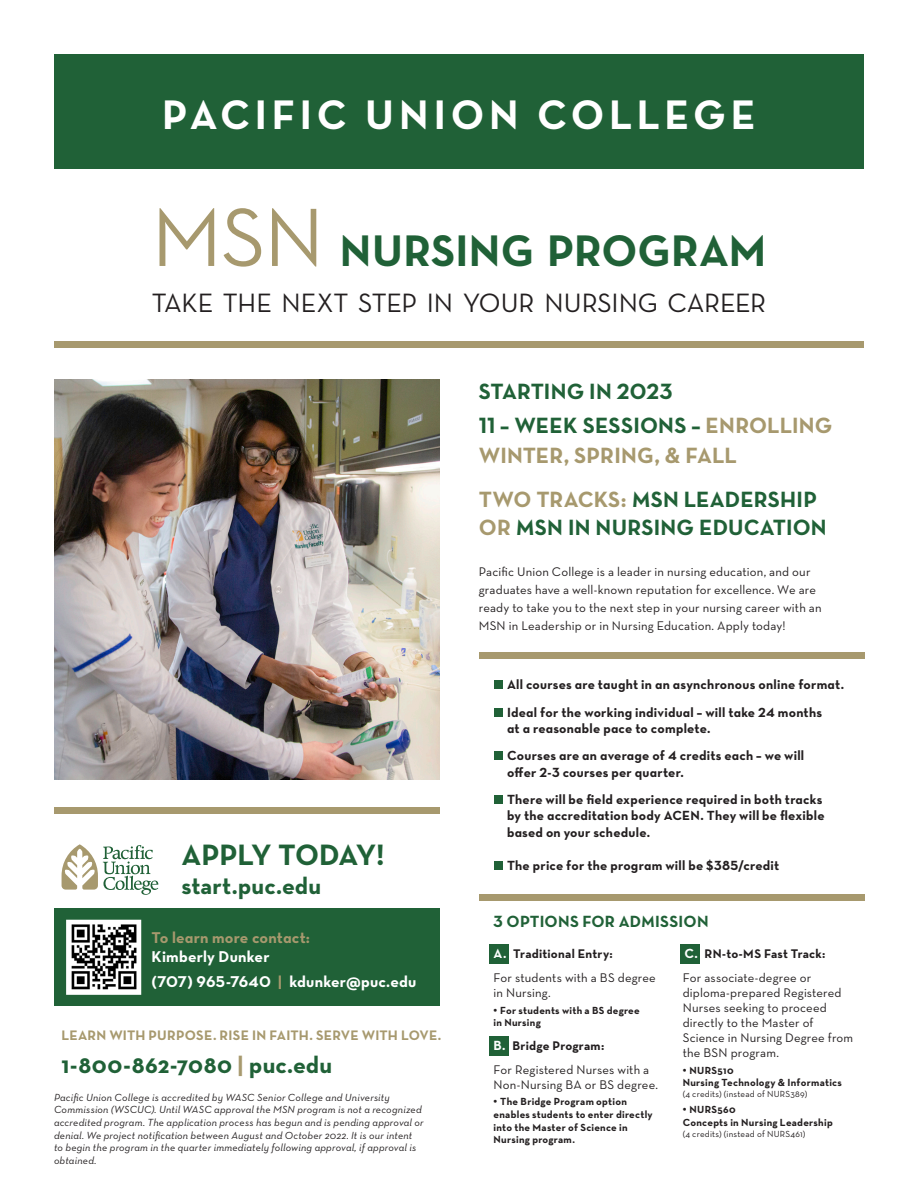
<style>
.page{position:relative;width:918px;height:1188px;background:#fff}
.page>*{position:absolute;margin:0;border:0;box-sizing:border-box;transform-origin:0 0}
._12pt_Paragraph{font:700 45px "Neutra Text";letter-spacing:.005em;color:#206137}
._12pt_Paragraph-2{font:42px "Neutra Text Bold Alt";letter-spacing:.11em;color:#fff}
._12pt_Paragraph-3{font:700 30px "Neutra Text";letter-spacing:-.015em;color:#206137}
._12pt_Paragraph-4{font:27px "Neutra Text";letter-spacing:-.01em;color:#231f20}
._12pt_Paragraph-5{font:700 24px "Neutra Text";letter-spacing:.005em;color:#206137}
._12pt_Paragraph-6{font:22.5px/28.5px "Neutra Text Bold Alt";letter-spacing:.01em;color:#206137}
._12pt_Paragraph-7{font:700 22.5px "Neutra Text";letter-spacing:.005em;color:#a7996e}
._12pt_Paragraph-8{font:16.5px "Neutra Text Bold Alt";letter-spacing:.015em;color:#206137}
._12pt_Paragraph-9{font:15.9px "Neutra Text Bold Alt";letter-spacing:.01em;color:#fff}
._12pt_Paragraph-10{font:15.9px "Neutra Text Bold Alt";letter-spacing:.01em;color:#a7996e}
._12pt_Paragraph-11{font:700 14.1px "Neutra Text";letter-spacing:.015em;color:#a7996e}
._12pt_Paragraph-12{font:13.5px/16.2px "Neutra Text Bold Alt";letter-spacing:.015em;color:#231f20}
._12pt_Paragraph-13{font:12.75px/15px "Neutra Text";letter-spacing:.015em;color:#231f20}
._12pt_Paragraph-14{font:700 12.75px "Neutra Text";letter-spacing:.015em;color:#231f20}
._12pt_Paragraph-15{font:italic 10.5px/12.6px "Neutra Text";letter-spacing:.02em;color:#231f20}
._12pt_Paragraph-16{font:700 10.5px/12.6px "Neutra Text";letter-spacing:.025em;color:#231f20}
._12pt_Paragraph-17{font:9px "Neutra Text";letter-spacing:.025em;color:#231f20}
.s1{font-weight:400;font-size:84px;color:#a7996e}
.s2{color:#a7996e}
.s3{font-family:"Neutra Text";font-weight:700;color:#a7996e}
.s4{font-family:"Neutra Text Bold Alt";font-weight:400;font-size:13.5px;color:#fff}
.s5{font-family:"Neutra Text Bold Alt";font-weight:400;font-size:13.5px}
</style>
<div class="page">
<div style="left:489px;top:1036px;width:20px;height:20px;background:#206137"></div>
<div style="left:680px;top:945px;width:20px;height:19px;background:#206137"></div>
<div style="left:489px;top:945px;width:20px;height:19px;background:#206137"></div>
<img style="left:54px;top:380px;width:386px;height:400px">
<div style="left:494px;top:680px;width:9px;height:9px;background:#206137"></div>
<div style="left:494px;top:708px;width:9px;height:9px;background:#206137"></div>
<div style="left:494px;top:751px;width:9px;height:9px;background:#206137"></div>
<div style="left:494px;top:795px;width:9px;height:9px;background:#206137"></div>
<div style="left:494px;top:861px;width:9px;height:9px;background:#206137"></div>
<svg style="left:62px;top:844px;width:96px;height:51px"></svg>
<div style="left:54px;top:341px;width:810px;height:6px;background:#a7996e"></div>
<div style="left:54px;top:908px;width:386px;height:98px;background:#206137"></div>
<svg style="left:66px;top:919px;width:76px;height:76px;background:#959796"></svg>
<div style="left:54px;top:808px;width:386px;height:6px;background:#a7996e"></div>
<div style="left:479px;top:652px;width:385px;height:6px;background:#a7996e"></div>
<div style="left:54px;top:54px;width:810px;height:114px;background:#206137"></div>
<div style="left:479px;top:895px;width:385px;height:6px;background:#a7996e"></div>
<p class="_12pt_Paragraph-2" style="left:162px;top:88px;width:595px">PACIFIC UNION COLLEGE</p>
<p class="_12pt_Paragraph" style="left:152px;top:223px;width:616px"><span class="s1">MSN</span> NURSING PROGRAM</p>
<p class="_12pt_Paragraph-4" style="left:152px;top:286px;width:616px">TAKE THE NEXT STEP IN YOUR NURSING CAREER</p>
<p class="_12pt_Paragraph-3" style="left:182px;top:836px;width:205px">APPLY TODAY!</p>
<p class="_12pt_Paragraph-5" style="left:182px;top:871px;width:141px">start.puc.edu</p>
<p class="_12pt_Paragraph-10" style="left:152px;top:927px;width:160px">To learn more contact:</p>
<p class="_12pt_Paragraph-9" style="left:152px;top:947px;width:119px">Kimberly Dunker</p>
<p class="_12pt_Paragraph-9" style="left:152px;top:972px;width:266px">(707) 965-7640 <span class="s2">|</span> kdunker@puc.edu</p>
<p class="_12pt_Paragraph-11" style="left:62px;top:1026px;width:381px">LEARN WITH PURPOSE. RISE IN FAITH. SERVE WITH LOVE.</p>
<p class="_12pt_Paragraph-5" style="left:62px;top:1050px;width:272px">1-800-862-7080 <span class="s2">|</span> puc.edu</p>
<p class="_12pt_Paragraph-15" style="left:54px;top:1091px;width:371px">Pacific Union College is accredited by WASC Senior College and University Commission (WSCUC). Until WASC approval the MSN program is not a recognized accredited program. The application process has begun and is pending approval or denial. We project notification between August and October 2022. It is our intent to begin the program in the quarter immediately following approval, if approval is obtained.</p>
<p class="_12pt_Paragraph-6" style="left:479px;top:376px;width:195px">STARTING IN 2023</p>
<p class="_12pt_Paragraph-6" style="left:479px;top:411px;width:355px">11 – WEEK SESSIONS – <span class="s2">ENROLLING</span></p>
<p class="_12pt_Paragraph-7" style="left:479px;top:442px;width:260px">WINTER, SPRING, &amp; FALL</p>
<p class="_12pt_Paragraph-6" style="left:479px;top:484px;width:349px"><span class="s3">TWO TRACKS:</span> MSN LEADERSHIP<br><span class="s2">OR</span> MSN IN NURSING EDUCATION</p>
<p class="_12pt_Paragraph-13" style="left:479px;top:562px;width:344px;line-height:18px">Pacific Union College is a leader in nursing education, and our graduates have a well-known reputation for excellence. We are ready to take you to the next step in your nursing career with an MSN in Leadership or in Nursing Education. Apply today!</p>
<p class="_12pt_Paragraph-12" style="left:507px;top:676px;width:339px">All courses are taught in an asynchronous online format.</p>
<p class="_12pt_Paragraph-12" style="left:507px;top:704px;width:317px">Ideal for the working individual – will take 24 months at a reasonable pace to complete.</p>
<p class="_12pt_Paragraph-12" style="left:507px;top:747px;width:299px">Courses are an average of 4 credits each – we will offer 2-3 courses per quarter.</p>
<p class="_12pt_Paragraph-12" style="left:507px;top:791px;width:319px">There will be field experience required in both tracks by the accreditation body ACEN. They will be flexible based on your schedule.</p>
<p class="_12pt_Paragraph-12" style="left:507px;top:857px;width:274px">The price for the program will be $385/credit</p>
<p class="_12pt_Paragraph-8" style="left:494px;top:911px;width:217px">3 OPTIONS FOR ADMISSION</p>
<p class="_12pt_Paragraph-14" style="left:494px;top:946px;width:121px"><span class="s4">A.</span> Traditional Entry:</p>
<p class="_12pt_Paragraph-13" style="left:494px;top:970px;width:164px">For students with a BS degree in Nursing.</p>
<p class="_12pt_Paragraph-16" style="left:494px;top:1004px;width:148px"><span class="s5">•</span> For students with a BS degree in Nursing</p>
<p class="_12pt_Paragraph-14" style="left:494px;top:1038px;width:112px"><span class="s4">B.</span> Bridge Program:</p>
<p class="_12pt_Paragraph-13" style="left:494px;top:1062px;width:166px">For Registered Nurses with a<br>Non-Nursing BA or BS degree.</p>
<p class="_12pt_Paragraph-16" style="left:494px;top:1095px;width:161px"><span class="s5">•</span> The Bridge Program option enables students to enter directly into the Master of Science in<br>Nursing program.</p>
<p class="_12pt_Paragraph-14" style="left:684px;top:946px;width:143px"><span class="s4">C.</span> RN-to-MS Fast Track:</p>
<p class="_12pt_Paragraph-13" style="left:683px;top:970px;width:172px">For associate-degree or diploma-prepared Registered<br>Nurses seeking to proceed directly to the Master of<br>Science in Nursing Degree from the BSN program.</p>
<p class="_12pt_Paragraph-16" style="left:683px;top:1064px;width:161px"><span class="s5">•</span> NURS510<br>Nursing Technology &amp; Informatics</p>
<p class="_12pt_Paragraph-17" style="left:683px;top:1089px;width:126px">(4 credits) (instead of NURS389)</p>
<p class="_12pt_Paragraph-16" style="left:683px;top:1103px;width:152px"><span class="s5">•</span> NURS560<br>Concepts in Nursing Leadership</p>
<p class="_12pt_Paragraph-17" style="left:683px;top:1128px;width:124px">(4 credits) (instead of NURS461)</p>
</div>
